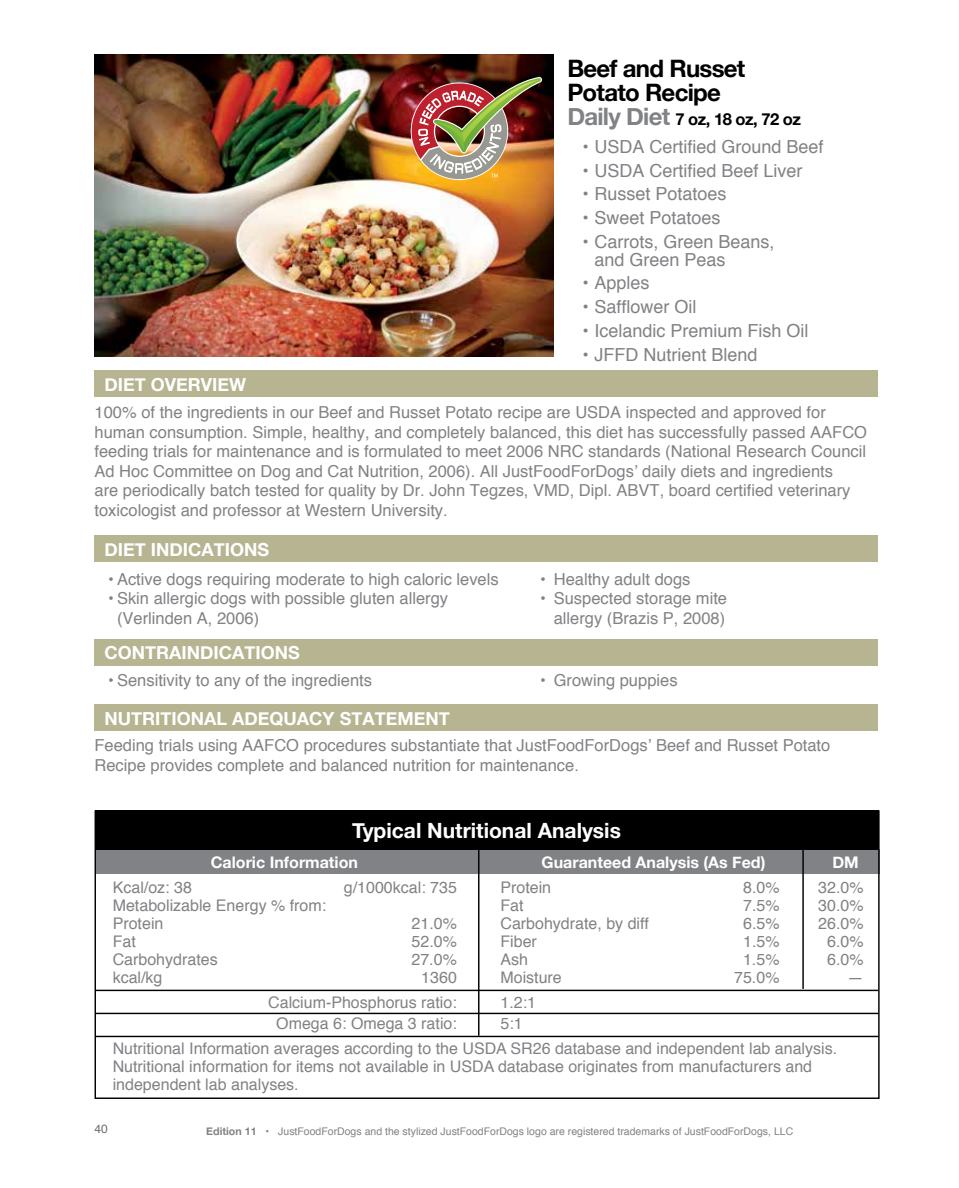
<style>
.page{position:relative;width:959px;height:1188px;background:#fff}
.page>*{position:absolute;margin:0;border:0;box-sizing:border-box;transform-origin:0 0}
.t1{font:700 24px/24px "Helvetica Neue";letter-spacing:-.03em;color:#000}
.t2{font:700 21px "Helvetica Neue";color:#fff}
.t3{font:18px/18px "Helvetica";color:#808285}
.t4{font:700 18px "Helvetica Neue";color:#fff}
.t5{font:16.5px/19.5px "Helvetica";color:#808285}
.t6{font:700 16.5px "Helvetica Neue";letter-spacing:-.03em;color:#000}
.t7{font:16.05px/24.8px "Helvetica";color:#808285}
.t8{font:700 16.05px "Helvetica Neue";color:#fff}
.t9{font:12px "Helvetica";color:#6d6e71}
.t10{font:10.5px "Helvetica";color:#808285}
.s1{font-size:24px;color:#808285}
.s2{font-family:"Adobe Caslon Pro";font-size:18px;color:#fff}
.s3{font-family:"Helvetica Neue";font-weight:700;font-size:10.65px}
</style>
<div class="page">
<div style="left:94px;top:370px;width:784px;height:27px;background:#b6b491"></div>
<div style="left:94px;top:535px;width:784px;height:27px;background:#b6b491"></div>
<div style="left:94px;top:639px;width:784px;height:27px;background:#b6b491"></div>
<div style="left:94px;top:704px;width:784px;height:27px;background:#b6b491"></div>
<div style="left:95px;top:850px;width:784px;height:24px;background:#808285"></div>
<div style="left:95px;top:810px;width:783px;height:40px;background:#000"></div>
<hr style="left:478px;top:828px;width:1px;height:208px;background:#000">
<hr style="left:802px;top:828px;width:1px;height:161px;background:#000">
<hr style="left:95px;top:990px;width:783px;height:1px;background:#000">
<hr style="left:95px;top:1013px;width:783px;height:1px;background:#000">
<hr style="left:95px;top:1036px;width:783px;height:1px;background:#000">
<img style="left:94px;top:54px;width:460px;height:302px">
<img style="left:411px;top:76px;width:132px;height:103px">
<p class="t4" style="left:105px;top:370px;width:143px">DIET OVERVIEW</p>
<h1 class="t1" style="left:567px;top:57px;width:179px">Beef and Russet<br>Potato Recipe</h1>
<p class="t6" style="left:567px;top:107px;width:235px"><span class="s1">Daily Diet</span> 7 oz, 18 oz, 72 oz</p>
<p class="t3" style="left:582px;top:138px;width:243px">• USDA Certified Ground Beef</p>
<p class="t3" style="left:582px;top:162px;width:222px">• USDA Certified Beef Liver</p>
<p class="t3" style="left:582px;top:186px;width:146px">• Russet Potatoes</p>
<p class="t3" style="left:582px;top:209px;width:140px">• Sweet Potatoes</p>
<p class="t3" style="left:594px;top:233px;width:182px;text-indent:-12px">• Carrots, Green Beans, and Green Peas</p>
<p class="t3" style="left:582px;top:275px;width:69px">• Apples</p>
<p class="t3" style="left:582px;top:298px;width:116px">• Safflower Oil</p>
<p class="t3" style="left:582px;top:322px;width:228px">• Icelandic Premium Fish Oil</p>
<p class="t3" style="left:582px;top:346px;width:177px">• JFFD Nutrient Blend</p>
<p class="t5" style="left:94px;top:403px;width:774px">100% of the ingredients in our Beef and Russet Potato recipe are USDA inspected and approved for human consumption. Simple, healthy, and completely balanced, this diet has successfully passed AAFCO feeding trials for maintenance and is formulated to meet 2006 NRC standards (National Research Council Ad Hoc Committee on Dog and Cat Nutrition, 2006). All JustFoodForDogs’ daily diets and ingredients<br>are periodically batch tested for quality by Dr. John Tegzes, VMD, Dipl. ABVT, board certified veterinary toxicologist and professor at Western University.</p>
<p class="t4" style="left:105px;top:536px;width:166px">DIET INDICATIONS</p>
<p class="t5" style="left:108px;top:570px;width:392px">• Active dogs requiring moderate to high caloric levels</p>
<p class="t5" style="left:540px;top:570px;width:152px">• Healthy adult dogs</p>
<p class="t5" style="left:108px;top:589px;width:342px">• Skin allergic dogs with possible gluten allergy</p>
<p class="t5" style="left:540px;top:589px;width:188px">• Suspected storage mite</p>
<p class="t5" style="left:117px;top:609px;width:144px">(Verlinden A, 2006)</p>
<p class="t5" style="left:553px;top:609px;width:173px">allergy (Brazis P, 2008)</p>
<p class="t4" style="left:105px;top:638px;width:197px">CONTRAINDICATIONS</p>
<p class="t5" style="left:108px;top:671px;width:265px">• Sensitivity to any of the ingredients</p>
<p class="t5" style="left:540px;top:671px;width:139px">• Growing puppies</p>
<p class="t4" style="left:105px;top:704px;width:346px">NUTRITIONAL ADEQUACY STATEMENT</p>
<p class="t5" style="left:94px;top:736px;width:737px">Feeding trials using AAFCO procedures substantiate that JustFoodForDogs’ Beef and Russet Potato<br>Recipe provides complete and balanced nutrition for maintenance.</p>
<p class="t2" style="left:352px;top:814px;width:270px">Typical Nutritional Analysis</p>
<p class="t8" style="left:211px;top:850px;width:149px">Caloric Information</p>
<p class="t8" style="left:541px;top:850px;width:225px">Guaranteed Analysis (As Fed)</p>
<p class="t8" style="left:832px;top:850px;width:28px">DM</p>
<p class="t7" style="left:113px;top:876px;width:81px">Kcal/oz: 38</p>
<p class="t7" style="left:344px;top:876px;width:114px">g/1000kcal: 735</p>
<p class="t7" style="left:500px;top:876px;width:52px">Protein</p>
<p class="t7" style="left:743px;top:876px;width:38px">8.0%</p>
<p class="t7" style="left:818px;top:876px;width:47px">32.0%</p>
<p class="t7" style="left:113px;top:894px;width:215px">Metabolizable Energy % from:</p>
<p class="t7" style="left:500px;top:894px;width:25px">Fat</p>
<p class="t7" style="left:743px;top:894px;width:38px">7.5%</p>
<p class="t7" style="left:818px;top:894px;width:47px">30.0%</p>
<p class="t7" style="left:113px;top:912px;width:52px">Protein</p>
<p class="t7" style="left:411px;top:912px;width:47px">21.0%</p>
<p class="t7" style="left:500px;top:912px;width:150px">Carbohydrate, by diff</p>
<p class="t7" style="left:743px;top:912px;width:38px">6.5%</p>
<p class="t7" style="left:818px;top:912px;width:47px">26.0%</p>
<p class="t7" style="left:113px;top:930px;width:25px">Fat</p>
<p class="t7" style="left:411px;top:930px;width:47px">52.0%</p>
<p class="t7" style="left:500px;top:930px;width:38px">Fiber</p>
<p class="t7" style="left:743px;top:930px;width:38px">1.5%</p>
<p class="t7" style="left:827px;top:930px;width:38px">6.0%</p>
<p class="t7" style="left:113px;top:948px;width:106px">Carbohydrates</p>
<p class="t7" style="left:411px;top:948px;width:47px">27.0%</p>
<p class="t7" style="left:500px;top:948px;width:29px">Ash</p>
<p class="t7" style="left:743px;top:948px;width:38px">1.5%</p>
<p class="t7" style="left:827px;top:948px;width:38px">6.0%</p>
<p class="t7" style="left:113px;top:966px;width:51px">kcal/kg</p>
<p class="t7" style="left:421px;top:966px;width:37px">1360</p>
<p class="t7" style="left:500px;top:966px;width:63px">Moisture</p>
<p class="t7" style="left:734px;top:966px;width:47px">75.0%</p>
<p class="t7" style="left:847px;top:966px;width:18px">—</p>
<p class="t7" style="left:268px;top:990px;width:190px">Calcium-Phosphorus ratio:</p>
<p class="t7" style="left:500px;top:990px;width:37px">1.2:1</p>
<p class="t7" style="left:276px;top:1012px;width:182px">Omega 6: Omega 3 ratio:</p>
<p class="t7" style="left:113px;top:1012px;width:726px;text-indent:388px">5:1<br>Nutritional Information averages according to the USDA SR26 database and independent lab analysis.</p>
<p class="t7" style="left:113px;top:1058px;width:701px;line-height:18px">Nutritional information for items not available in USDA database originates from manufacturers and independent lab analyses.</p>
<p class="t9" style="left:94px;top:1119px;width:33px">40<span class="s2">40</span></p>
<p class="t10" style="left:206px;top:1124px;width:588px"><span class="s3">Edition 11 •</span> JustFoodForDogs and the stylized JustFoodForDogs logo are registered trademarks of JustFoodForDogs, LLC</p>
</div>
